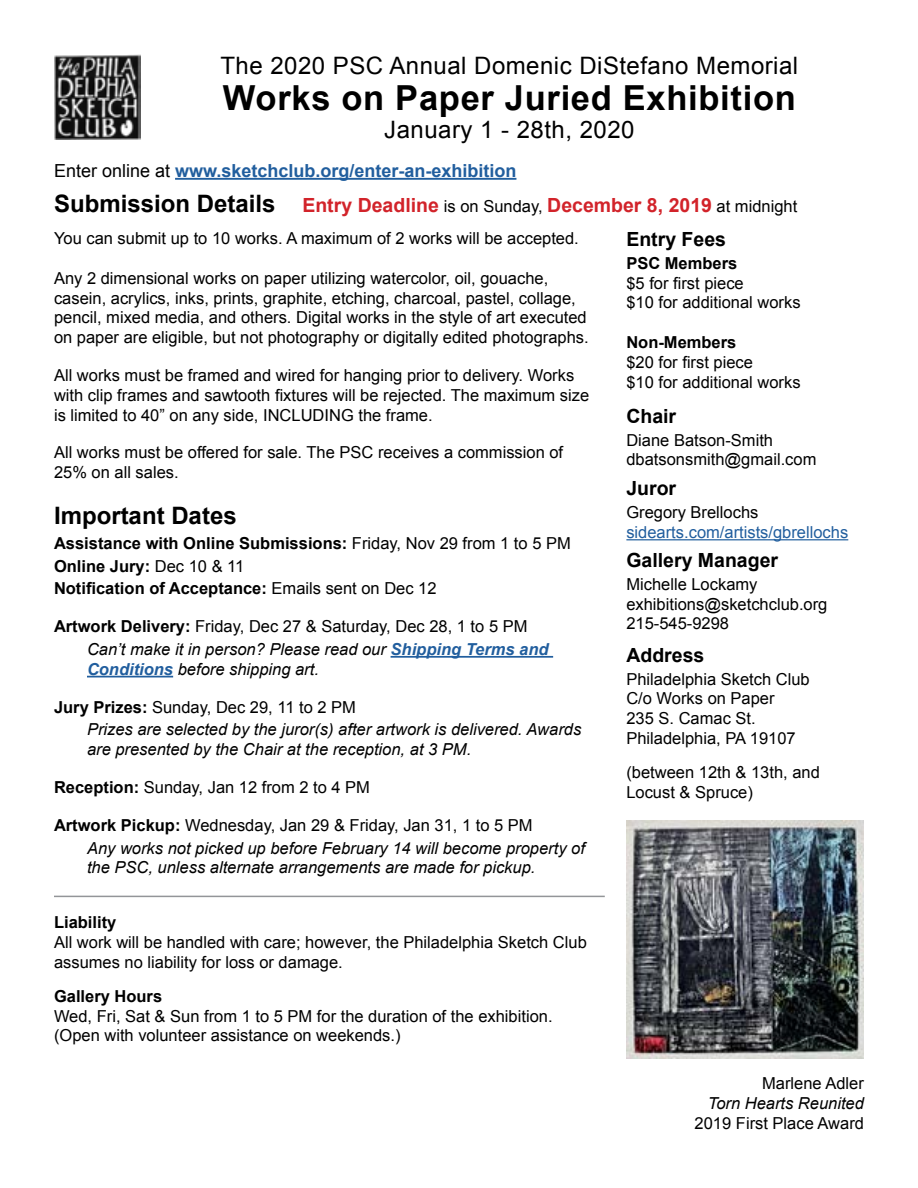
<style>
.page{position:relative;width:918px;height:1188px;background:#fff}
.page>*{position:absolute;margin:0;border:0;box-sizing:border-box;transform-origin:0 0}
.t1{font:700 34.5px "Arial";letter-spacing:.02em;color:#000}
.t2{font:24px "Arial";letter-spacing:.02em;color:#000}
.t3{font:700 24px "Arial";color:#000}
.t4{font:700 19.5px "Arial";color:#d2232a}
.t5{font:700 19.5px "Arial";color:#000}
.t6{font:700 18px "Arial";color:#215e9e}
.t7{font:16.5px/19.8px "Arial";color:#000}
.t8{font:italic 16.5px/22.8px "Arial";color:#000}
.t9{font:700 16.5px/22.8px "Arial";color:#000}
.t10{font:16.5px "Arial";color:#215e9e}
.s1{font-weight:400;color:#000}
.s2{font-weight:400;font-size:16.5px;color:#000}
.s3{font-weight:400}
.s4{font-weight:700}
.s5{font-style:italic}
.s6{font-weight:700;font-style:italic;color:#215e9e}
.s7{font-weight:700;color:#215e9e}
.s8{font-weight:700;font-style:normal}
.s9{font-style:normal}
</style>
<div class="page">
<img style="left:54px;top:55px;width:86px;height:85px">
<hr style="left:175px;top:178px;width:341px;height:2px;background:#215e9e">
<hr style="left:391px;top:656px;width:162px;height:2px;background:#215e9e">
<hr style="left:87px;top:676px;width:86px;height:1px;background:#215e9e">
<hr style="left:626px;top:539px;width:222px;height:1px;background:#215e9e">
<img style="left:626px;top:821px;width:238px;height:237px">
<hr style="left:54px;top:896px;width:551px;height:1px;background:#939598">
<h2 class="t2" style="left:220px;top:50px;width:579px">The 2020 PSC Annual Domenic DiStefano Memorial</h2>
<h1 class="t1" style="left:223px;top:75px;width:574px">Works on Paper Juried Exhibition</h1>
<h2 class="t2" style="left:384px;top:114px;width:252px">January 1 - 28th, 2020</h2>
<p class="t6" style="left:54px;top:159px;width:464px"><span class="s1">Enter online at</span> www.sketchclub.org/enter-an-exhibition</p>
<h2 class="t3" style="left:54px;top:187px;width:223px">Submission Details</h2>
<p class="t5" style="left:626px;top:226px;width:101px">Entry Fees</p>
<p class="t4" style="left:302px;top:192px;width:496px">Entry Deadline <span class="s2">is on Sunday,</span> December 8, 2019 <span class="s2">at midnight</span></p>
<p class="t7" style="left:54px;top:228px;width:526px">You can submit up to 10 works. A maximum of 2 works will be accepted.</p>
<p class="t7" style="left:54px;top:268px;width:536px">Any 2 dimensional works on paper utilizing watercolor, oil, gouache, casein, acrylics, inks, prints, graphite, etching, charcoal, pastel, collage, pencil, mixed media, and others. Digital works in the style of art executed on paper are eligible, but not photography or digitally edited photographs.</p>
<p class="t7" style="left:54px;top:365px;width:537px">All works must be framed and wired for hanging prior to delivery. Works with clip frames and sawtooth fixtures will be rejected. The maximum size is limited to 40” on any side, INCLUDING the frame.</p>
<p class="t7" style="left:54px;top:443px;width:511px">All works must be offered for sale. The PSC receives a commission of<br>25% on all sales.</p>
<p class="t9" style="left:626px;top:252px;width:112px">PSC Members</p>
<p class="t7" style="left:626px;top:273px;width:176px">$5 for first piece<br>$10 for additional works</p>
<p class="t9" style="left:626px;top:331px;width:112px">Non-Members</p>
<p class="t7" style="left:626px;top:352px;width:176px">$20 for first piece<br>$10 for additional works</p>
<p class="t5" style="left:626px;top:403px;width:51px">Chair</p>
<p class="t7" style="left:626px;top:430px;width:192px">Diane Batson-Smith dbatsonsmith@gmail.com</p>
<p class="t5" style="left:626px;top:475px;width:51px">Juror</p>
<p class="t7" style="left:626px;top:503px;width:134px">Gregory Brellochs</p>
<p class="t10" style="left:626px;top:521px;width:223px">sidearts.com/artists/gbrellochs</p>
<h2 class="t3" style="left:54px;top:499px;width:184px">Important Dates</h2>
<p class="t9" style="left:54px;top:532px;width:518px">Assistance with Online Submissions: <span class="s3">Friday, Nov 29 from 1 to 5 PM<br></span>Online Jury: <span class="s3">Dec 10 &amp; 11<br></span>Notification of Acceptance: <span class="s3">Emails sent on Dec 12</span></p>
<p class="t7" style="left:87px;top:615px;width:463px;line-height:22.8px;text-indent:-33px"><span class="s4">Artwork Delivery:</span> Friday, Dec 27 &amp; Saturday, Dec 28, 1 to 5 PM<br><span class="s5">Can’t make it in person? Please read our</span> <span class="s6">Shipping Terms and</span></p>
<p class="t8" style="left:87px;top:658px;width:233px"><span class="s7">Conditions</span> before shipping art.</p>
<p class="t8" style="left:87px;top:696px;width:496px;text-indent:-33px"><span class="s8">Jury Prizes:</span> <span class="s9">Sunday, Dec 29, 11 to 2 PM<br></span>Prizes are selected by the juror(s) after artwork is delivered. Awards</p>
<p class="t8" style="left:87px;top:738px;width:386px">are presented by the Chair at the reception, at 3 PM.</p>
<p class="t7" style="left:54px;top:778px;width:318px"><span class="s4">Reception:</span> Sunday, Jan 12 from 2 to 4 PM</p>
<p class="t8" style="left:87px;top:814px;width:499px;text-indent:-33px"><span class="s8">Artwork Pickup:</span> <span class="s9">Wednesday, Jan 29 &amp; Friday, Jan 31, 1 to 5 PM<br></span>Any works not picked up before February 14 will become property of</p>
<p class="t8" style="left:87px;top:857px;width:450px">the PSC, unless alternate arrangements are made for pickup.</p>
<p class="t5" style="left:626px;top:547px;width:153px">Gallery Manager</p>
<p class="t7" style="left:626px;top:574px;width:203px">Michelle Lockamy exhibitions@sketchclub.org<br>215-545-9298</p>
<p class="t5" style="left:626px;top:642px;width:80px">Address</p>
<p class="t7" style="left:626px;top:669px;width:185px">Philadelphia Sketch Club<br>C/o Works on Paper<br>235 S. Camac St.<br>Philadelphia, PA 19107</p>
<p class="t7" style="left:626px;top:763px;width:195px">(between 12th &amp; 13th, and<br>Locust &amp; Spruce)</p>
<p class="t9" style="left:54px;top:911px;width:64px">Liability</p>
<p class="t7" style="left:54px;top:932px;width:534px">All work will be handled with care; however, the Philadelphia Sketch Club assumes no liability for loss or damage.</p>
<p class="t9" style="left:54px;top:985px;width:110px">Gallery Hours</p>
<p class="t7" style="left:54px;top:1006px;width:500px">Wed, Fri, Sat &amp; Sun from 1 to 5 PM for the duration of the exhibition. (Open with volunteer assistance on weekends.)</p>
<p class="t7" style="left:762px;top:1074px;width:103px">Marlene Adler</p>
<p class="t8" style="left:708px;top:1092px;width:158px">Torn Hearts Reunited</p>
<p class="t7" style="left:695px;top:1113px;width:171px">2019 First Place Award</p>
</div>
